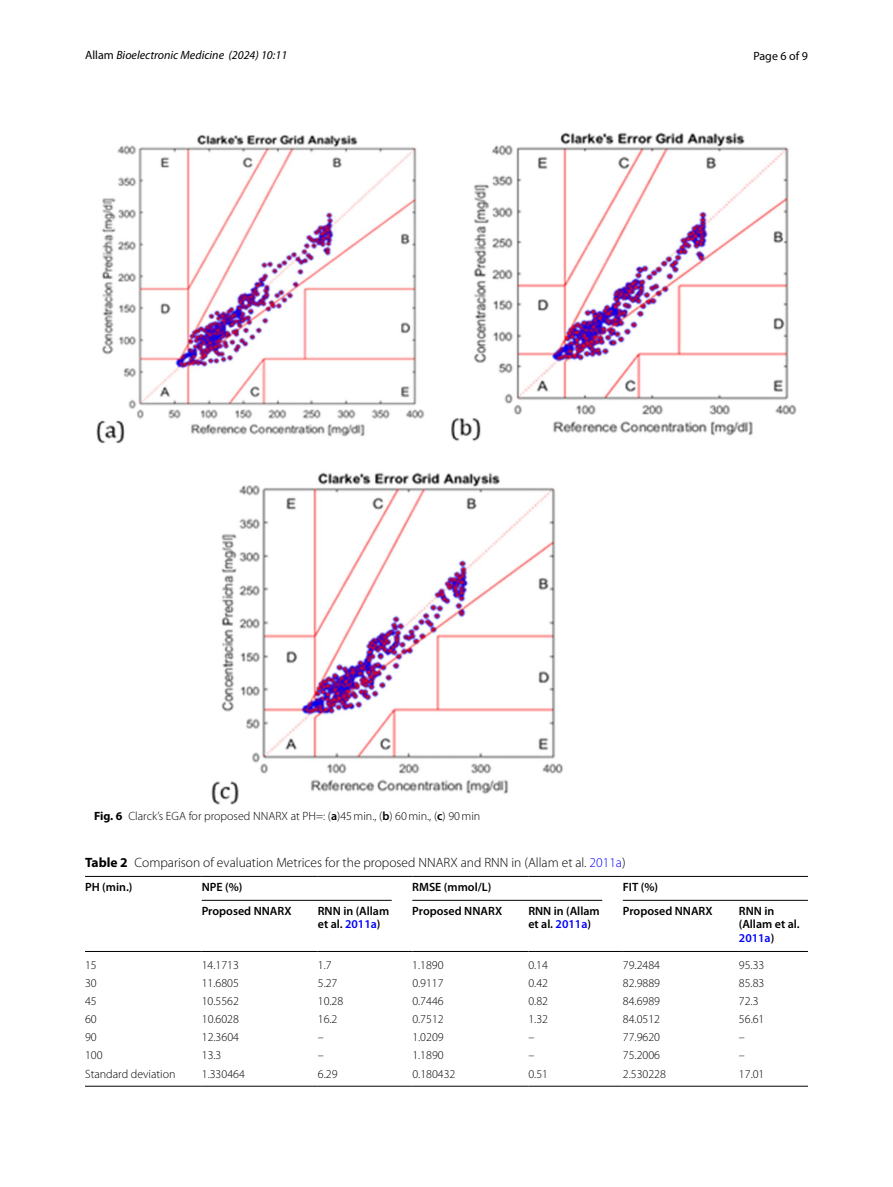
<style>
.page{position:relative;width:893px;height:1187px;background:#fff}
.page>*{position:absolute;margin:0;border:0;box-sizing:border-box;transform-origin:0 0}
.t1{font:300 13.5px "Myriad Pro";color:#000}
.t2{font:300 12px "Myriad Pro";color:#000}
.t3{font:600 12px/13.5px "Myriad Pro";color:#000}
.t4{font:italic 12px "Myriad Pro";color:#000}
.t5{font:12px "Myriad Pro";color:#000}
.s1{font-style:normal}
.s2{font-weight:700}
.s3{font-weight:600}
.s4{color:#00f}
</style>
<div class="page">
<img style="left:96px;top:133px;width:701px;height:671px">
<hr style="left:85px;top:876px;width:117px;height:1px;background:#000">
<hr style="left:202px;top:876px;width:116px;height:1px;background:#000">
<hr style="left:318px;top:876px;width:94px;height:1px;background:#000">
<hr style="left:412px;top:876px;width:116px;height:1px;background:#000">
<hr style="left:528px;top:876px;width:95px;height:1px;background:#000">
<hr style="left:623px;top:876px;width:116px;height:1px;background:#000">
<hr style="left:739px;top:876px;width:69px;height:1px;background:#000">
<hr style="left:85px;top:951px;width:117px;height:1px;background:#000">
<hr style="left:202px;top:951px;width:116px;height:1px;background:#000">
<hr style="left:318px;top:951px;width:94px;height:1px;background:#000">
<hr style="left:412px;top:951px;width:116px;height:1px;background:#000">
<hr style="left:528px;top:951px;width:95px;height:1px;background:#000">
<hr style="left:623px;top:951px;width:116px;height:1px;background:#000">
<hr style="left:739px;top:951px;width:69px;height:1px;background:#000">
<hr style="left:85px;top:1085px;width:117px;height:1px;background:#000">
<hr style="left:202px;top:1085px;width:116px;height:1px;background:#000">
<hr style="left:318px;top:1085px;width:94px;height:1px;background:#000">
<hr style="left:412px;top:1085px;width:116px;height:1px;background:#000">
<hr style="left:528px;top:1085px;width:95px;height:1px;background:#000">
<hr style="left:623px;top:1085px;width:116px;height:1px;background:#000">
<hr style="left:739px;top:1085px;width:69px;height:1px;background:#000">
<hr style="left:202px;top:900px;width:190px;height:1px;background:#000">
<hr style="left:412px;top:900px;width:190px;height:1px;background:#000">
<hr style="left:623px;top:900px;width:185px;height:1px;background:#000">
<p class="t4" style="left:85px;top:48px;width:204px"><span class="s1">Allam</span> Bioelectronic Medicine (2024) 10:11</p>
<p class="t5" style="left:753px;top:48px;width:56px">Page 6 of 9</p>
<p class="t2" style="left:94px;top:809px;width:388px"><span class="s2">Fig. 6</span> Clarck’s EGA for proposed NNARX at PH=: (<span class="s3">a</span>)45min., (<span class="s3">b</span>) 60min., (<span class="s3">c</span>) 90min</p>
<p class="t1" style="left:85px;top:854px;width:542px"><span class="s2">Table 2</span> Comparison of evaluation Metrices for the proposed NNARX and RNN in (Allam et al. <span class="s4">2011a</span>)</p>
<p class="t3" style="left:85px;top:879px;width:49px">PH (min.)</p>
<p class="t3" style="left:202px;top:879px;width:42px">NPE (%)</p>
<p class="t3" style="left:412px;top:879px;width:81px">RMSE (mmol/L)</p>
<p class="t3" style="left:623px;top:879px;width:37px">FIT (%)</p>
<p class="t3" style="left:202px;top:903px;width:91px">Proposed NNARX</p>
<p class="t3" style="left:318px;top:903px;width:73px">RNN in (Allam et al. <span class="s4">2011a</span>)</p>
<p class="t3" style="left:412px;top:903px;width:91px">Proposed NNARX</p>
<p class="t3" style="left:528px;top:903px;width:73px">RNN in (Allam et al. <span class="s4">2011a</span>)</p>
<p class="t3" style="left:623px;top:903px;width:91px">Proposed NNARX</p>
<p class="t3" style="left:739px;top:903px;width:62px">RNN in (Allam et al.<br><span class="s4">2011a</span>)</p>
<p class="t2" style="left:85px;top:957px;width:13px">15</p>
<p class="t2" style="left:202px;top:957px;width:39px">14.1713</p>
<p class="t2" style="left:318px;top:957px;width:15px">1.7</p>
<p class="t2" style="left:412px;top:957px;width:33px">1.1890</p>
<p class="t2" style="left:528px;top:957px;width:21px">0.14</p>
<p class="t2" style="left:623px;top:957px;width:39px">79.2484</p>
<p class="t2" style="left:739px;top:957px;width:27px">95.33</p>
<p class="t2" style="left:85px;top:976px;width:13px">30</p>
<p class="t2" style="left:202px;top:976px;width:39px">11.6805</p>
<p class="t2" style="left:318px;top:976px;width:21px">5.27</p>
<p class="t2" style="left:412px;top:976px;width:33px">0.9117</p>
<p class="t2" style="left:528px;top:976px;width:21px">0.42</p>
<p class="t2" style="left:623px;top:976px;width:39px">82.9889</p>
<p class="t2" style="left:739px;top:976px;width:27px">85.83</p>
<p class="t2" style="left:85px;top:994px;width:13px">45</p>
<p class="t2" style="left:202px;top:994px;width:39px">10.5562</p>
<p class="t2" style="left:318px;top:994px;width:27px">10.28</p>
<p class="t2" style="left:412px;top:994px;width:33px">0.7446</p>
<p class="t2" style="left:528px;top:994px;width:21px">0.82</p>
<p class="t2" style="left:623px;top:994px;width:39px">84.6989</p>
<p class="t2" style="left:739px;top:994px;width:21px">72.3</p>
<p class="t2" style="left:85px;top:1012px;width:13px">60</p>
<p class="t2" style="left:202px;top:1012px;width:39px">10.6028</p>
<p class="t2" style="left:318px;top:1012px;width:21px">16.2</p>
<p class="t2" style="left:412px;top:1012px;width:33px">0.7512</p>
<p class="t2" style="left:528px;top:1012px;width:21px">1.32</p>
<p class="t2" style="left:623px;top:1012px;width:39px">84.0512</p>
<p class="t2" style="left:739px;top:1012px;width:27px">56.61</p>
<p class="t2" style="left:85px;top:1030px;width:13px">90</p>
<p class="t2" style="left:202px;top:1030px;width:39px">12.3604</p>
<p class="t2" style="left:318px;top:1030px;width:7px">–</p>
<p class="t2" style="left:412px;top:1030px;width:33px">1.0209</p>
<p class="t2" style="left:528px;top:1030px;width:7px">–</p>
<p class="t2" style="left:623px;top:1030px;width:39px">77.9620</p>
<p class="t2" style="left:739px;top:1030px;width:7px">–</p>
<p class="t2" style="left:85px;top:1048px;width:19px">100</p>
<p class="t2" style="left:202px;top:1048px;width:21px">13.3</p>
<p class="t2" style="left:318px;top:1048px;width:7px">–</p>
<p class="t2" style="left:412px;top:1048px;width:33px">1.1890</p>
<p class="t2" style="left:528px;top:1048px;width:7px">–</p>
<p class="t2" style="left:623px;top:1048px;width:39px">75.2006</p>
<p class="t2" style="left:739px;top:1048px;width:7px">–</p>
<p class="t2" style="left:85px;top:1066px;width:92px">Standard deviation</p>
<p class="t2" style="left:202px;top:1066px;width:45px">1.330464</p>
<p class="t2" style="left:318px;top:1066px;width:21px">6.29</p>
<p class="t2" style="left:412px;top:1066px;width:45px">0.180432</p>
<p class="t2" style="left:528px;top:1066px;width:21px">0.51</p>
<p class="t2" style="left:623px;top:1066px;width:45px">2.530228</p>
<p class="t2" style="left:739px;top:1066px;width:27px">17.01</p>
</div>
